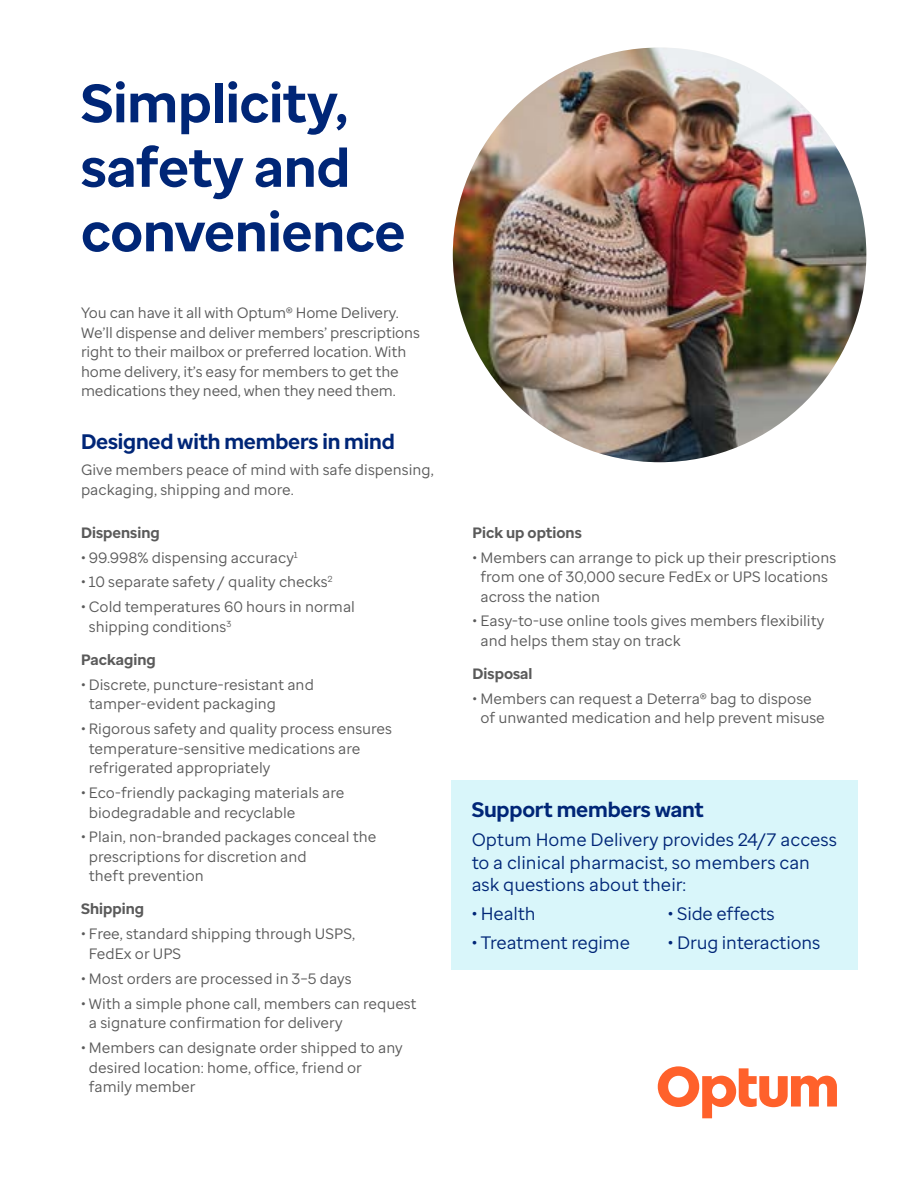
<style>
.page{position:relative;width:918px;height:1188px;background:#fff}
.page>*{position:absolute;margin:0;border:0;box-sizing:border-box;transform-origin:0 0}
.Headline_mid-size_36{font:700 54px/64.5px "Optum Sans";letter-spacing:-.005em;color:#002677}
.Section___Subhead_ME{font:700 21px "Optum Sans";letter-spacing:-.01em;color:#002677}
.Callout_Body__12_5_1{font:18px/22.5px "Optum Sans";color:#002677}
.Body_10_13{font:15px/19.5px "Optum Sans";color:#5a5a5a}
.Body_10_13-2{font:700 15px "Optum Sans";color:#5a5a5a}
</style>
<div class="page">
<div style="left:451px;top:781px;width:407px;height:189px;background:#d9f6fa"></div>
<svg style="left:658px;top:1066px;width:179px;height:52px"></svg>
<img style="left:453px;top:48px;width:413px;height:414px">
<p class="Headline_mid-size_36" style="left:81px;top:71px;width:326px">Simplicity, safety and convenience</p>
<p class="Body_10_13" style="left:81px;top:303px;width:340px">You can have it all with Optum® Home Delivery.<br>We’ll dispense and deliver members’ prescriptions right to their mailbox or preferred location. With home delivery, it’s easy for members to get the medications they need, when they need them.</p>
<p class="Section___Subhead_ME" style="left:81px;top:428px;width:315px">Designed with members in mind</p>
<p class="Body_10_13" style="left:81px;top:460px;width:354px">Give members peace of mind with safe dispensing, packaging, shipping and more.</p>
<p class="Body_10_13-2" style="left:81px;top:523px;width:80px">Dispensing</p>
<p class="Body_10_13" style="left:81px;top:547px;width:218px">• 99.998% dispensing accuracy<sup>1</sup></p>
<p class="Body_10_13" style="left:81px;top:572px;width:253px">• 10 separate safety / quality checks<sup>2</sup></p>
<p class="Body_10_13" style="left:89px;top:597px;width:268px;text-indent:-8px">• Cold temperatures 60 hours in normal shipping conditions<sup>3</sup></p>
<p class="Body_10_13-2" style="left:81px;top:650px;width:76px">Packaging</p>
<p class="Body_10_13" style="left:89px;top:675px;width:227px;text-indent:-8px">• Discrete, puncture-resistant and tamper-evident packaging</p>
<p class="Body_10_13" style="left:89px;top:719px;width:305px;text-indent:-8px">• Rigorous safety and quality process ensures temperature-sensitive medications are refrigerated appropriately</p>
<p class="Body_10_13" style="left:89px;top:783px;width:257px;text-indent:-8px">• Eco-friendly packaging materials are biodegradable and recyclable</p>
<p class="Body_10_13" style="left:89px;top:827px;width:289px;text-indent:-8px">• Plain, non-branded packages conceal the prescriptions for discretion and<br>theft prevention</p>
<p class="Body_10_13-2" style="left:81px;top:899px;width:65px">Shipping</p>
<p class="Body_10_13" style="left:89px;top:924px;width:268px;text-indent:-8px">• Free, standard shipping through USPS,<br>FedEx or UPS</p>
<p class="Body_10_13" style="left:81px;top:969px;width:272px">• Most orders are processed in 3–5 days</p>
<p class="Body_10_13" style="left:89px;top:993px;width:329px;text-indent:-8px">• With a simple phone call, members can request a signature confirmation for delivery</p>
<p class="Body_10_13" style="left:89px;top:1038px;width:315px;text-indent:-8px">• Members can designate order shipped to any desired location: home, office, friend or family member</p>
<p class="Body_10_13-2" style="left:472px;top:523px;width:111px">Pick up options</p>
<p class="Body_10_13" style="left:480px;top:547px;width:357px;text-indent:-8px">• Members can arrange to pick up their prescriptions from one of 30,000 secure FedEx or UPS locations across the nation</p>
<p class="Body_10_13" style="left:480px;top:611px;width:345px;text-indent:-8px">• Easy-to-use online tools gives members flexibility and helps them stay on track</p>
<p class="Body_10_13-2" style="left:472px;top:664px;width:62px">Disposal</p>
<p class="Body_10_13" style="left:480px;top:689px;width:346px;text-indent:-8px">• Members can request a Deterra® bag to dispose of unwanted medication and help prevent misuse</p>
<p class="Section___Subhead_ME" style="left:472px;top:796px;width:234px">Support members want</p>
<p class="Callout_Body__12_5_1" style="left:472px;top:828px;width:367px">Optum Home Delivery provides 24/7 access to a clinical pharmacist, so members can ask questions about their:</p>
<p class="Callout_Body__12_5_1" style="left:472px;top:903px;width:65px">• Health</p>
<p class="Callout_Body__12_5_1" style="left:472px;top:932px;width:160px">• Treatment regime</p>
<p class="Callout_Body__12_5_1" style="left:668px;top:903px;width:108px">• Side effects</p>
<p class="Callout_Body__12_5_1" style="left:668px;top:932px;width:154px">• Drug interactions</p>
</div>
